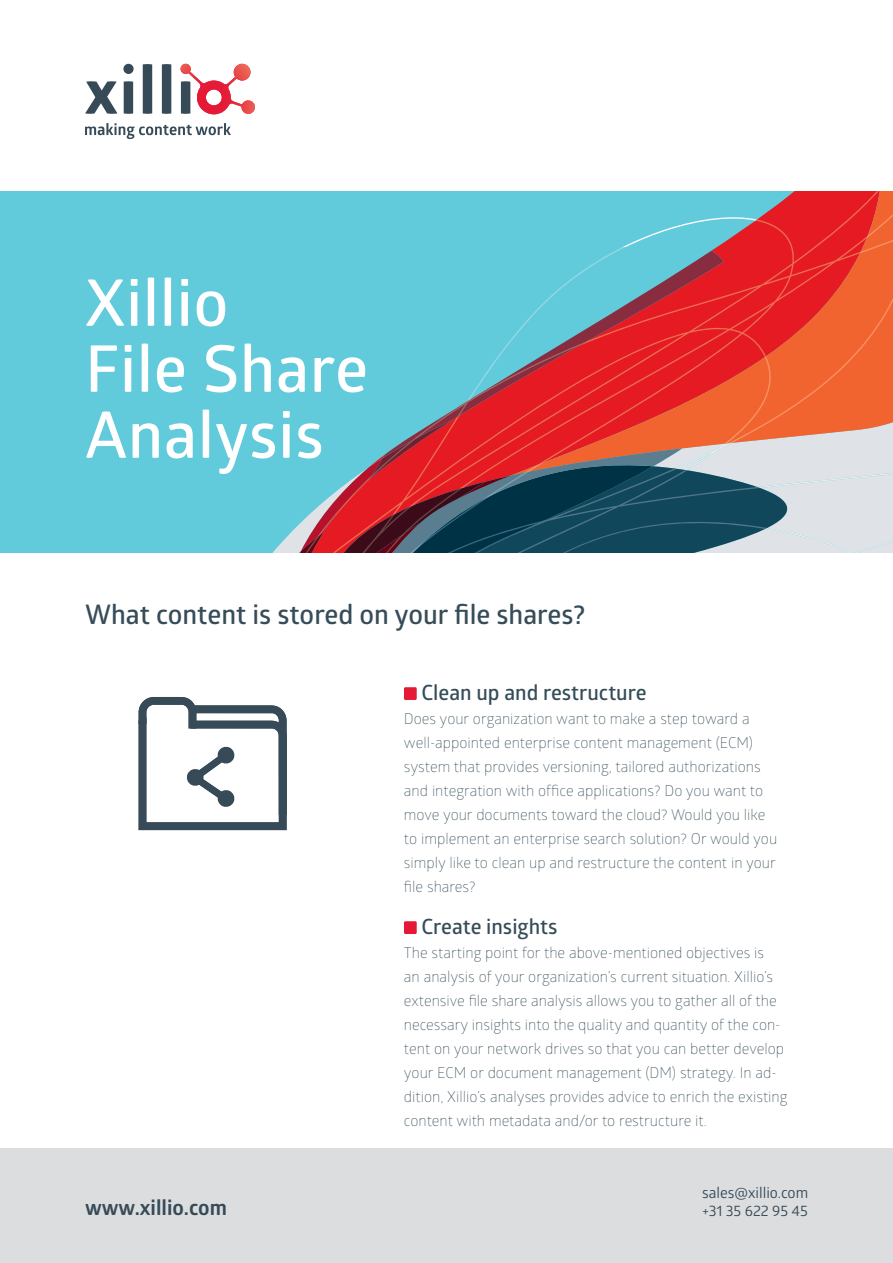
<style>
.page{position:relative;width:893px;height:1263px;background:#fff}
.page>*{position:absolute;margin:0;border:0;box-sizing:border-box;transform-origin:0 0}
.t1{font:600 64.5px "Glober";letter-spacing:.01em;color:#fff}
.t2{font:600 27px "Glober";color:#364d59}
.t3{font:600 21px "Glober";color:#364d59}
.t4{font:700 21px "Glober";color:#364a57}
.t5{font:300 15px/24px "Glober";color:#364d59}
.t6{font:15px "Glober";color:#364a57}
</style>
<div class="page">
<div style="left:0;top:191px;width:893px;height:362px;background:#61cadb"></div>
<svg style="left:623px;top:191px;width:270px;height:281px"></svg>
<svg style="left:272px;top:247px;width:599px;height:306px"></svg>
<svg style="left:85px;top:123px;width:146px;height:16px"></svg>
<svg style="left:85px;top:81px;width:32px;height:33px"></svg>
<svg style="left:124px;top:81px;width:9px;height:33px"></svg>
<div style="left:123px;top:64px;width:11px;height:10px;background:#364a57;border-radius:50%"></div>
<svg style="left:143px;top:64px;width:9px;height:50px"></svg>
<svg style="left:162px;top:64px;width:9px;height:50px"></svg>
<svg style="left:181px;top:64px;width:74px;height:51px"></svg>
<div style="left:0;top:1149px;width:893px;height:114px;background:#dcdddf"></div>
<div style="left:404px;top:687px;width:13px;height:13px;background:#e51836"></div>
<div style="left:404px;top:921px;width:13px;height:13px;background:#e51836"></div>
<svg style="left:139px;top:697px;width:148px;height:133px"></svg>
<p class="t1" style="left:85px;top:258px;width:145px">Xillio</p>
<p class="t1" style="left:85px;top:324px;width:285px">File Share</p>
<p class="t1" style="left:85px;top:390px;width:240px">Analysis</p>
<p class="t2" style="left:85px;top:596px;width:502px">What content is stored on your file shares?</p>
<p class="t4" style="left:85px;top:1193px;width:143px">www.xillio.com</p>
<p class="t3" style="left:421px;top:678px;width:227px">Clean up and restructure</p>
<p class="t5" style="left:404px;top:706px;width:375px">Does your organization want to make a step toward a well-appointed enterprise content management (ECM) system that provides versioning, tailored authorizations and integration with office applications? Do you want to move your documents toward the cloud? Would you like to implement an enterprise search solution? Or would you simply like to clean up and restructure the content in your file shares?</p>
<p class="t3" style="left:421px;top:912px;width:138px">Create insights</p>
<p class="t5" style="left:404px;top:940px;width:385px">The starting point for the above-mentioned objectives is<br>an analysis of your organization’s current situation. Xillio’s extensive file share analysis allows you to gather all of the necessary insights into the quality and quantity of the con&shy;tent on your network drives so that you can better develop your ECM or document management (DM) strategy. In ad&shy;dition, Xillio’s analyses provides advice to enrich the existing content with metadata and/or to restructure it.</p>
<p class="t6" style="left:702px;top:1182px;width:108px">sales@xillio.com</p>
<p class="t6" style="left:702px;top:1200px;width:107px">+31 35 622 95 45</p>
</div>
